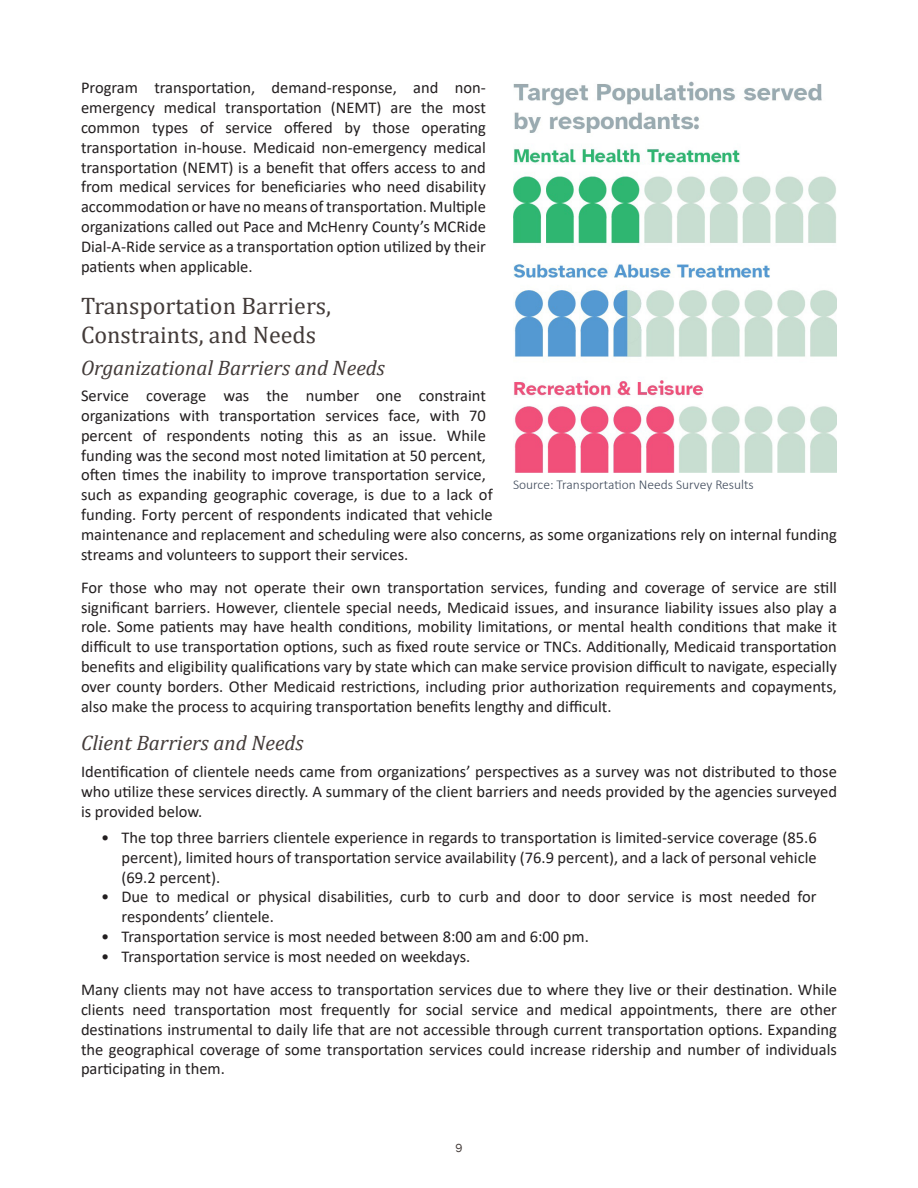
<style>
.page{position:relative;width:918px;height:1188px;background:#fff}
.page>*{position:absolute;margin:0;border:0;box-sizing:border-box;transform-origin:0 0}
.Heading_3{font:24px/28.8px "Cambria";color:#433b39}
.Heading_4{font:italic 21px "Cambria";color:#433b39}
.t1{font:16.5px/19.8px "Calibri";color:#231f20;text-align:justify}
.Notes{font:300 13.5px "Calibri";color:#3e495a}
.t2{font:12px "Franklin Gothic";color:#433b39}
</style>
<div class="page">
<img style="left:513px;top:81px;width:324px;height:391px">
<p class="t1" style="left:81px;top:78px;width:407px">Program transportation, demand-response, and non&shy;emergency medical transportation (NEMT) are the most common types of service offered by those operating transportation in-house. Medicaid non-emergency medical transportation (NEMT) is a benefit that offers access to and from medical services for beneficiaries who need disability accommodation or have no means of transportation. Multiple organizations called out Pace and McHenry County’s MCRide Dial-A-Ride service as a transportation option utilized by their patients when applicable.</p>
<p class="Heading_3" style="left:81px;top:291px;width:252px">Transportation Barriers,<br>Constraints, and Needs</p>
<p class="Heading_4" style="left:81px;top:353px;width:305px">Organizational Barriers and Needs</p>
<p class="t1" style="left:81px;top:385px;width:757px;text-align:left">Service coverage was the number one constraint<br>organizations with transportation services face, with 70<br>percent of respondents noting this as an issue. While<br>funding was the second most noted limitation at 50 percent,<br>often times the inability to improve transportation service,<br>such as expanding geographic coverage, is due to a lack of<br>funding. Forty percent of respondents indicated that vehicle<br>maintenance and replacement and scheduling were also concerns, as some organizations rely on internal funding streams and volunteers to support their services.</p>
<p class="t1" style="left:81px;top:577px;width:758px">For those who may not operate their own transportation services, funding and coverage of service are still significant barriers. However, clientele special needs, Medicaid issues, and insurance liability issues also play a role. Some patients may have health conditions, mobility limitations, or mental health conditions that make it difficult to use transportation options, such as fixed route service or TNCs. Additionally, Medicaid transportation benefits and eligibility qualifications vary by state which can make service provision difficult to navigate, especially over county borders. Other Medicaid restrictions, including prior authorization requirements and copayments, also make the process to acquiring transportation benefits lengthy and difficult.</p>
<p class="Heading_4" style="left:81px;top:728px;width:224px">Client Barriers and Needs</p>
<p class="t1" style="left:81px;top:761px;width:758px">Identification of clientele needs came from organizations’ perspectives as a survey was not distributed to those who utilize these services directly. A summary of the client barriers and needs provided by the agencies surveyed is provided below.</p>
<p class="t1" style="left:122px;top:827px;width:697px;text-indent:-20px">• The top three barriers clientele experience in regards to transportation is limited-service coverage (85.6 percent), limited hours of transportation service availability (76.9 percent), and a lack of personal vehicle (69.2 percent).</p>
<p class="t1" style="left:122px;top:887px;width:697px;text-indent:-20px">• Due to medical or physical disabilities, curb to curb and door to door service is most needed for respondents’ clientele.</p>
<p class="t1" style="left:101px;top:926px;width:489px">• Transportation service is most needed between 8:00 am and 6:00 pm.</p>
<p class="t1" style="left:101px;top:946px;width:371px">• Transportation service is most needed on weekdays.</p>
<p class="t1" style="left:81px;top:979px;width:758px">Many clients may not have access to transportation services due to where they live or their destination. While clients need transportation most frequently for social service and medical appointments, there are other destinations instrumental to daily life that are not accessible through current transportation options. Expanding the geographical coverage of some transportation services could increase ridership and number of individuals participating in them.</p>
<p class="Notes" style="left:513px;top:477px;width:242px">Source: Transportation Needs Survey Results</p>
<p class="t2" style="left:455px;top:1140px;width:9px">9</p>
</div>
